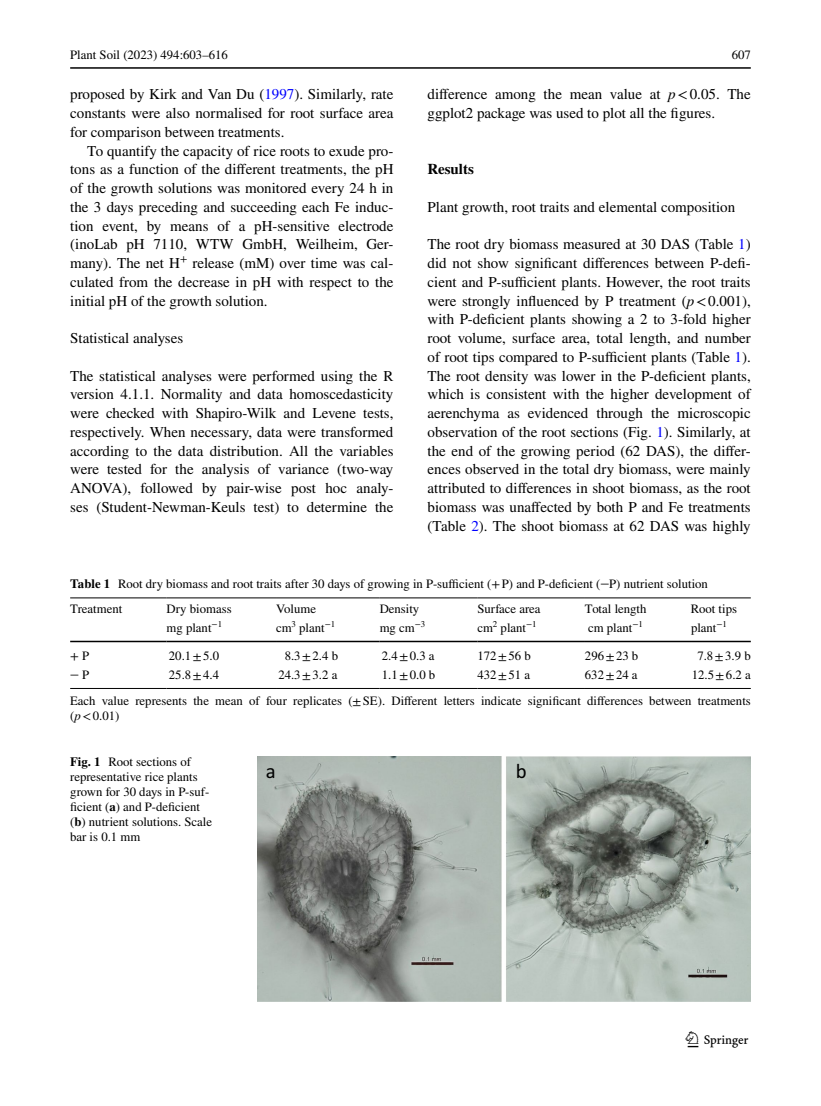
<style>
.page{position:relative;width:821px;height:1106px;background:#fff}
.page>*{position:absolute;margin:0;border:0;box-sizing:border-box;transform-origin:0 0}
.t1{font:22.5px "Springnew Regular 3";color:#000}
.t2{font:20.85px "Calibri";color:#000}
.t3{font:15px/18.8px "STIX";color:#000;text-align:justify}
.t4{font:700 15px "STIX";color:#000}
.t5{font:12.75px/15px "STIX";color:#000}
.t6{font:12.75px "Code 2000";color:#000}
.s1{color:#00f}
.s2{font-style:italic}
.s3{font-weight:700}
.s4{font-family:"Code 2000"}
.s5{font-family:"STIX"}
</style>
<div class="page">
<hr style="left:70px;top:67px;width:680px;height:2px;background:#000">
<hr style="left:70px;top:597px;width:97px;height:1px;background:#000">
<hr style="left:70px;top:640px;width:97px;height:2px;background:#000">
<hr style="left:167px;top:597px;width:109px;height:1px;background:#000">
<hr style="left:276px;top:597px;width:104px;height:1px;background:#000">
<hr style="left:380px;top:597px;width:97px;height:1px;background:#000">
<hr style="left:477px;top:597px;width:108px;height:1px;background:#000">
<hr style="left:585px;top:597px;width:106px;height:1px;background:#000">
<hr style="left:691px;top:597px;width:59px;height:1px;background:#000">
<hr style="left:167px;top:640px;width:109px;height:2px;background:#000">
<hr style="left:276px;top:640px;width:104px;height:2px;background:#000">
<hr style="left:380px;top:640px;width:97px;height:2px;background:#000">
<hr style="left:477px;top:640px;width:108px;height:2px;background:#000">
<hr style="left:585px;top:640px;width:106px;height:2px;background:#000">
<hr style="left:691px;top:640px;width:59px;height:2px;background:#000">
<hr style="left:70px;top:688px;width:97px;height:1px;background:#000">
<hr style="left:167px;top:688px;width:109px;height:1px;background:#000">
<hr style="left:276px;top:688px;width:104px;height:1px;background:#000">
<hr style="left:380px;top:688px;width:97px;height:1px;background:#000">
<hr style="left:477px;top:688px;width:108px;height:1px;background:#000">
<hr style="left:585px;top:688px;width:106px;height:1px;background:#000">
<hr style="left:691px;top:688px;width:59px;height:1px;background:#000">
<img style="left:257px;top:756px;width:493px;height:245px">
<p class="t5" style="left:70px;top:48px;width:159px">Plant Soil (2023) 494:603–616</p>
<p class="t5" style="left:731px;top:49px;width:21px">607</p>
<p class="t3" style="left:70px;top:86px;width:325px">proposed by Kirk and Van Du (<span class="s1">1997</span>). Similarly, rate constants were also normalised for root surface area for comparison between treatments.</p>
<p class="t3" style="left:70px;top:142px;width:325px;text-indent:17px">To quantify the capacity of rice roots to exude pro&shy;tons as a function of the different treatments, the pH of the growth solutions was monitored every 24 h in the 3 days preceding and succeeding each Fe induc&shy;tion event, by means of a pH-sensitive electrode (inoLab pH 7110, WTW GmbH, Weilheim, Ger&shy;many). The net H<sup>+</sup> release (mM) over time was cal&shy;culated from the decrease in pH with respect to the initial pH of the growth solution.</p>
<p class="t3" style="left:70px;top:330px;width:115px">Statistical analyses</p>
<p class="t3" style="left:70px;top:367px;width:325px">The statistical analyses were performed using the R version 4.1.1. Normality and data homoscedasticity were checked with Shapiro-Wilk and Levene tests, respectively. When necessary, data were transformed according to the data distribution. All the variables were tested for the analysis of variance (two-way ANOVA), followed by pair-wise post hoc analy&shy;ses (Student-Newman-Keuls test) to determine the</p>
<p class="t3" style="left:427px;top:86px;width:325px">difference among the mean value at <span class="s2">p</span>&lt;0.05. The ggplot2 package was used to plot all the figures.</p>
<p class="t4" style="left:427px;top:160px;width:48px">Results</p>
<p class="t3" style="left:427px;top:198px;width:309px">Plant growth, root traits and elemental composition</p>
<p class="t3" style="left:427px;top:236px;width:325px">The root dry biomass measured at 30 DAS (Table <span class="s1">1</span>) did not show significant differences between P-defi&shy;cient and P-sufficient plants. However, the root traits were strongly influenced by P treatment (<span class="s2">p</span>&lt;0.001), with P-deficient plants showing a 2 to 3-fold higher root volume, surface area, total length, and number of root tips compared to P-sufficient plants (Table <span class="s1">1</span>).<br>The root density was lower in the P-deficient plants, which is consistent with the higher development of aerenchyma as evidenced through the microscopic observation of the root sections (Fig. <span class="s1">1</span>). Similarly, at the end of the growing period (62 DAS), the differ&shy;ences observed in the total dry biomass, were mainly attributed to differences in shoot biomass, as the root biomass was unaffected by both P and Fe treatments (Table <span class="s1">2</span>). The shoot biomass at 62 DAS was highly</p>
<p class="t5" style="left:70px;top:577px;width:639px"><span class="s3">Table 1</span> Root dry biomass and root traits after 30 days of growing in P-sufficient (+P) and P-deficient (<span class="s4">‒</span>P) nutrient solution</p>
<p class="t5" style="left:70px;top:602px;width:54px">Treatment</p>
<p class="t5" style="left:167px;top:602px;width:67px">Dry biomass</p>
<p class="t5" style="left:276px;top:602px;width:42px">Volume</p>
<p class="t5" style="left:379px;top:602px;width:41px">Density</p>
<p class="t5" style="left:477px;top:602px;width:65px">Surface area</p>
<p class="t5" style="left:585px;top:602px;width:63px">Total length</p>
<p class="t5" style="left:691px;top:602px;width:48px">Root tips</p>
<p class="t5" style="left:167px;top:621px;width:57px">mg plant<sup>−1</sup></p>
<p class="t5" style="left:276px;top:621px;width:61px">cm<sup>3</sup> plant<sup>−1</sup></p>
<p class="t5" style="left:380px;top:621px;width:47px">mg cm<sup>−3</sup></p>
<p class="t5" style="left:477px;top:621px;width:61px">cm<sup>2</sup> plant<sup>−1</sup></p>
<p class="t5" style="left:588px;top:621px;width:56px">cm plant<sup>−1</sup></p>
<p class="t5" style="left:691px;top:621px;width:38px">plant<sup>−1</sup></p>
<p class="t5" style="left:70px;top:649px;width:21px">+ P</p>
<p class="t5" style="left:169px;top:649px;width:52px">20.1±5.0</p>
<p class="t5" style="left:285px;top:649px;width:55px">8.3±2.4 b</p>
<p class="t5" style="left:382px;top:649px;width:54px">2.4±0.3 a</p>
<p class="t5" style="left:477px;top:649px;width:55px">172±56 b</p>
<p class="t5" style="left:585px;top:649px;width:55px">296±23 b</p>
<p class="t5" style="left:697px;top:649px;width:55px">7.8±3.9 b</p>
<p class="t6" style="left:70px;top:666px;width:21px">‒ <span class="s5">P</span></p>
<p class="t5" style="left:169px;top:668px;width:52px">25.8±4.4</p>
<p class="t5" style="left:278px;top:668px;width:61px">24.3±3.2 a</p>
<p class="t5" style="left:382px;top:668px;width:55px">1.1±0.0 b</p>
<p class="t5" style="left:477px;top:668px;width:54px">432±51 a</p>
<p class="t5" style="left:585px;top:668px;width:54px">632±24 a</p>
<p class="t5" style="left:691px;top:668px;width:61px">12.5±6.2 a</p>
<p class="t5" style="left:70px;top:693px;width:682px">Each value represents the mean of four replicates (±SE). Different letters indicate significant differences between treatments (<span class="s2">p</span>&lt;0.01)</p>
<p class="t5" style="left:70px;top:755px;width:143px"><span class="s3">Fig. 1</span> Root sections of representative rice plants grown for 30 days in P-suf&shy;ficient (<span class="s3">a</span>) and P-deficient (<span class="s3">b</span>) nutrient solutions. Scale bar is 0.1 mm</p>
<h2 class="t2" style="left:266px;top:756px;width:11px">a</h2>
<h2 class="t2" style="left:515px;top:756px;width:12px">b</h2>
<h1 class="t1" style="left:687px;top:1031px;width:62px">1 3</h1>
</div>
